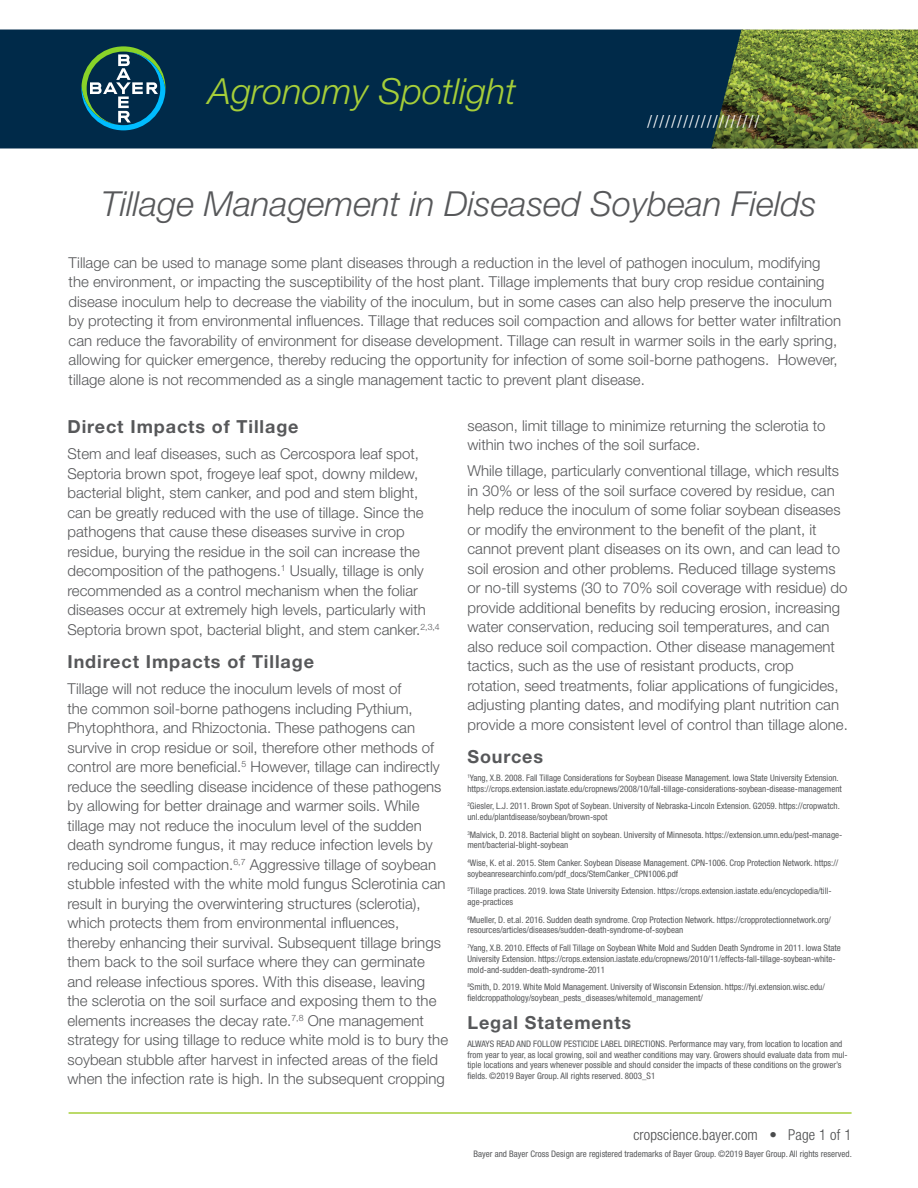
<style>
.page{position:relative;width:918px;height:1188px;background:#fff}
.page>*{position:absolute;margin:0;border:0;box-sizing:border-box;transform-origin:0 0}
.t1{font:italic 300 36px "Helvetica Neue";color:#a6ce39}
.t2{font:italic 300 34.5px "Helvetica Neue";color:#57585a}
.t3{font:700 18px "Helvetica Neue";letter-spacing:.05em;color:#57585a}
.t4{font:18px "Minion Pro";color:#fff}
.t5{font:300 15px/19.5px "Helvetica Neue";color:#57585a}
.t6{font:300 condensed 15px "Helvetica Neue LT Std";letter-spacing:.01em;color:#4b4c4d}
.t7{font:condensed 9px/10.8px "Helvetica Neue LT Std";color:#57585a}
</style>
<div class="page">
<div style="left:0;top:30px;width:711px;height:118px;background:#002a49"></div>
<svg style="left:81px;top:46px;width:84px;height:84px;background:#285d6a"></svg>
<img style="left:711px;top:30px;width:207px;height:118px">
<hr style="left:69px;top:1112px;width:783px;height:2px;background:#a6ce39">
<h1 class="t1" style="left:208px;top:70px;width:309px">Agronomy Spotlight</h1>
<p class="t4" style="left:647px;top:109px;width:115px">///////////////////</p>
<h2 class="t2" style="left:101px;top:183px;width:717px">Tillage Management in Diseased Soybean Fields</h2>
<p class="t5" style="left:69px;top:252px;width:774px">Tillage can be used to manage some plant diseases through a reduction in the level of pathogen inoculum, modifying the environment, or impacting the susceptibility of the host plant. Tillage implements that bury crop residue containing disease inoculum help to decrease the viability of the inoculum, but in some cases can also help preserve the inoculum by protecting it from environmental influences. Tillage that reduces soil compaction and allows for better water infiltration can reduce the favorability of environment for disease development. Tillage can result in warmer soils in the early spring, allowing for quicker emergence, thereby reducing the opportunity for infection of some soil-borne pathogens. However, tillage alone is not recommended as a single management tactic to prevent plant disease.</p>
<p class="t3" style="left:68px;top:415px;width:233px">Direct Impacts of Tillage</p>
<p class="t5" style="left:68px;top:444px;width:374px">Stem and leaf diseases, such as Cercospora leaf spot, Septoria brown spot, frogeye leaf spot, downy mildew, bacterial blight, stem canker, and pod and stem blight, can be greatly reduced with the use of tillage. Since the pathogens that cause these diseases survive in crop residue, burying the residue in the soil can increase the decomposition of the pathogens.<sup>1</sup> Usually, tillage is only recommended as a control mechanism when the foliar diseases occur at extremely high levels, particularly with Septoria brown spot, bacterial blight, and stem canker.<sup>2,3,4</sup></p>
<p class="t3" style="left:68px;top:651px;width:248px">Indirect Impacts of Tillage</p>
<p class="t5" style="left:68px;top:679px;width:382px">Tillage will not reduce the inoculum levels of most of<br>the common soil-borne pathogens including Pythium, Phytophthora, and Rhizoctonia. These pathogens can survive in crop residue or soil, therefore other methods of control are more beneficial.<sup>5</sup> However, tillage can indirectly reduce the seedling disease incidence of these pathogens by allowing for better drainage and warmer soils. While tillage may not reduce the inoculum level of the sudden death syndrome fungus, it may reduce infection levels by reducing soil compaction.<sup>6,7</sup> Aggressive tillage of soybean stubble infested with the white mold fungus Sclerotinia can result in burying the overwintering structures (sclerotia), which protects them from environmental influences, thereby enhancing their survival. Subsequent tillage brings them back to the soil surface where they can germinate and release infectious spores. With this disease, leaving the sclerotia on the soil surface and exposing them to the elements increases the decay rate.<sup>7,8</sup> One management strategy for using tillage to reduce white mold is to bury the soybean stubble after harvest in infected areas of the field when the infection rate is high. In the subsequent cropping</p>
<p class="t5" style="left:467px;top:415px;width:360px">season, limit tillage to minimize returning the sclerotia to within two inches of the soil surface.</p>
<p class="t5" style="left:467px;top:461px;width:382px">While tillage, particularly conventional tillage, which results in 30% or less of the soil surface covered by residue, can help reduce the inoculum of some foliar soybean diseases or modify the environment to the benefit of the plant, it cannot prevent plant diseases on its own, and can lead to soil erosion and other problems. Reduced tillage systems or no-till systems (30 to 70% soil coverage with residue) do provide additional benefits by reducing erosion, increasing water conservation, reducing soil temperatures, and can also reduce soil compaction. Other disease management tactics, such as the use of resistant products, crop rotation, seed treatments, foliar applications of fungicides, adjusting planting dates, and modifying plant nutrition can provide a more consistent level of control than tillage alone.</p>
<p class="t3" style="left:467px;top:746px;width:77px">Sources</p>
<p class="t7" style="left:467px;top:772px;width:376px"><sup>1</sup>Yang, X.B. 2008. Fall Tillage Considerations for Soybean Disease Management. Iowa State University Extension. https://crops.extension.iastate.edu/cropnews/2008/10/fall-tillage-considerations-soybean-disease-management</p>
<p class="t7" style="left:467px;top:801px;width:374px"><sup>2</sup>Giesler, L.J. 2011. Brown Spot of Soybean. University of Nebraska-Lincoln Extension. G2059. https://cropwatch. unl.edu/plantdisease/soybean/brown-spot</p>
<p class="t7" style="left:467px;top:829px;width:376px"><sup>3</sup>Malvick, D. 2018. Bacterial blight on soybean. University of Minnesota. https://extension.umn.edu/pest-manage&shy;ment/bacterial-blight-soybean</p>
<p class="t7" style="left:467px;top:857px;width:372px"><sup>4</sup>Wise, K. et al. 2015. Stem Canker. Soybean Disease Management. CPN-1006. Crop Protection Network. https:// soybeanresearchinfo.com/pdf_docs/StemCanker_CPN1006.pdf</p>
<p class="t7" style="left:467px;top:886px;width:366px"><sup>5</sup>Tillage practices. 2019. Iowa State University Extension. https://crops.extension.iastate.edu/encyclopedia/till&shy;age-practices</p>
<p class="t7" style="left:467px;top:914px;width:365px"><sup>6</sup>Mueller, D. et.al. 2016. Sudden death syndrome. Crop Protection Network. https://cropprotectionnetwork.org/ resources/articles/diseases/sudden-death-syndrome-of-soybean</p>
<p class="t7" style="left:467px;top:942px;width:375px"><sup>7</sup>Yang, X.B. 2010. Effects of Fall Tillage on Soybean White Mold and Sudden Death Syndrome in 2011. Iowa State<br>University Extension. https://crops.extension.iastate.edu/cropnews/2010/11/effects-fall-tillage-soybean-white&shy;mold-and-sudden-death-syndrome-2011</p>
<p class="t7" style="left:467px;top:981px;width:359px"><sup>8</sup>Smith, D. 2019. White Mold Management. University of Wisconsin Extension. https://fyi.extension.wisc.edu/ fieldcroppathology/soybean_pests_diseases/whitemold_management/</p>
<p class="t3" style="left:467px;top:1012px;width:165px">Legal Statements</p>
<p class="t7" style="left:467px;top:1038px;width:382px">ALWAYS READ AND FOLLOW PESTICIDE LABEL DIRECTIONS. Performance may vary, from location to location and from year to year, as local growing, soil and weather conditions may vary. Growers should evaluate data from mul&shy;tiple locations and years whenever possible and should consider the impacts of these conditions on the grower’s fields. ©2019 Bayer Group. All rights reserved. 8003_S1</p>
<p class="t6" style="left:633px;top:1126px;width:220px">cropscience.bayer.com • Page 1 of 1</p>
<p class="t7" style="left:474px;top:1149px;width:380px">Bayer and Bayer Cross Design are registered trademarks of Bayer Group. ©2019 Bayer Group. All rights reserved.</p>
</div>
